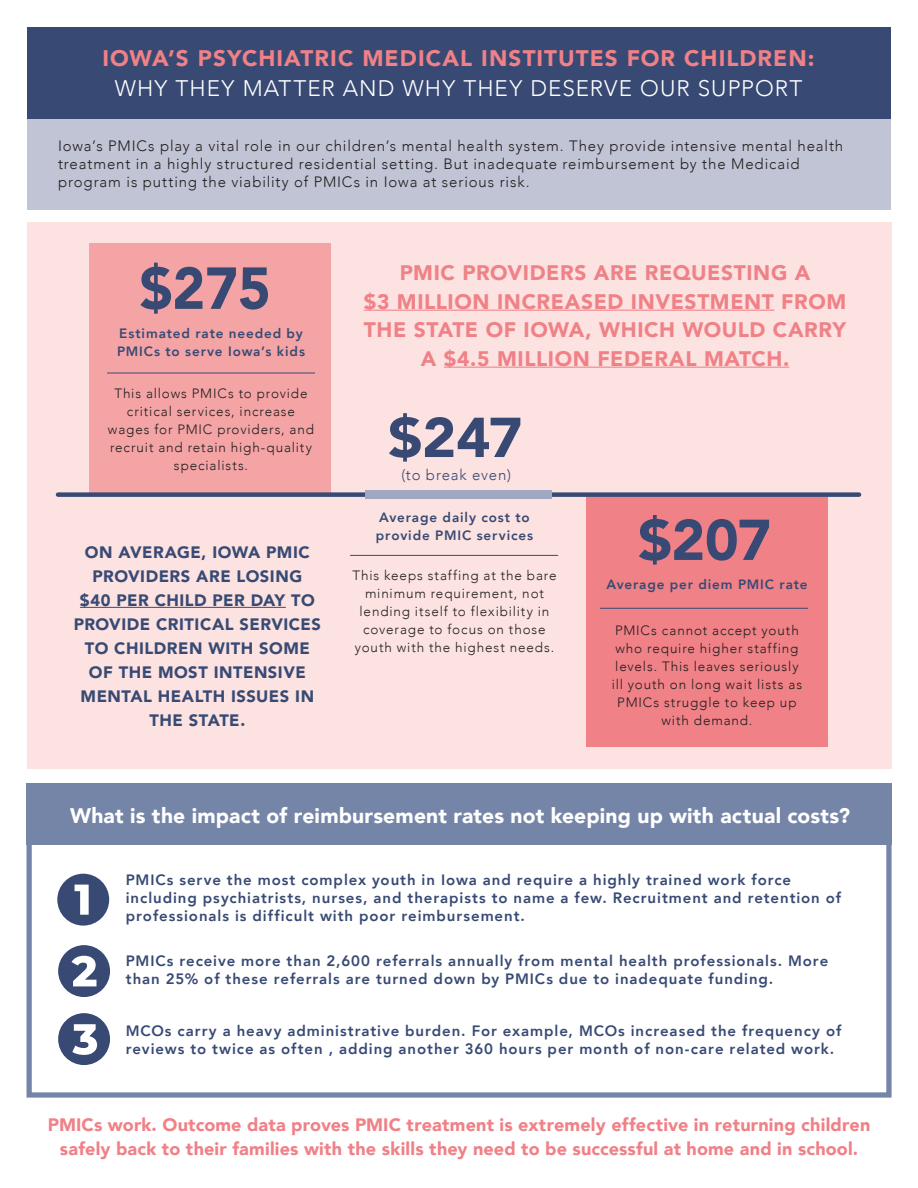
<style>
.page{position:relative;width:918px;height:1188px;background:#fff}
.page>*{position:absolute;margin:0;border:0;box-sizing:border-box;transform-origin:0 0}
.t1{font:900 22.5px "Avenir";letter-spacing:.05em;color:#ef8187}
.t2{font:300 22.5px "Avenir";letter-spacing:.045em;color:#fff}
.t3{font:900 21px/28.5px "Avenir";letter-spacing:.025em;color:#ef8187;text-align:center}
.t4{font:900 21px "Avenir";letter-spacing:.01em;color:#fff}
.t5{font:900 18px/24px "Avenir";letter-spacing:.01em;color:#ef8187;text-align:center}
.t6{font:900 16.5px/24px "Avenir";letter-spacing:.03em;color:#384a74;text-align:center}
.t7{font:800 15px/18px "Avenir";letter-spacing:.06em;color:#384a74}
.t8{font:300 15px/18px "Avenir";letter-spacing:.06em;color:#231f20}
.t9{font:300 15px "Avenir";letter-spacing:.05em;color:#384a74}
.t10{font:300 13.5px/18px "Avenir";letter-spacing:.065em;color:#231f20;text-align:center}
.t11{font:800 13.5px/18px "Avenir";letter-spacing:.065em;color:#384a74}
</style>
<div class="page">
<div style="left:27px;top:222px;width:865px;height:547px;background:#fce2e0"></div>
<div style="left:27px;top:82px;width:864px;height:128px;background:#c0c4d5"></div>
<div style="left:27px;top:27px;width:864px;height:92px;background:#384a74"></div>
<div style="left:27px;top:783px;width:865px;height:62px;background:#7585a8"></div>
<div style="left:27px;top:797px;width:865px;height:301px;border:5px solid #7585a8"></div>
<div style="left:57px;top:874px;width:52px;height:52px;background:#384a74;border-radius:50%"></div>
<svg style="left:75px;top:885px;width:14px;height:30px"></svg>
<div style="left:58px;top:945px;width:52px;height:52px;background:#384a74;border-radius:50%"></div>
<svg style="left:72px;top:956px;width:24px;height:30px"></svg>
<div style="left:58px;top:1013px;width:52px;height:52px;background:#384a74;border-radius:50%"></div>
<svg style="left:72px;top:1024px;width:25px;height:31px"></svg>
<hr style="left:80px;top:607px;width:206px;height:1px;background:#384a74">
<div style="left:89px;top:243px;width:242px;height:250px;background:#f4a4a5"></div>
<div style="left:586px;top:496px;width:242px;height:250px;background:#ef8187"></div>
<div style="left:58px;top:492px;width:801px;height:5px;background:#384a74"></div>
<svg style="left:140px;top:263px;width:128px;height:51px"></svg>
<svg style="left:639px;top:515px;width:130px;height:50px"></svg>
<svg style="left:389px;top:413px;width:131px;height:49px"></svg>
<hr style="left:364px;top:310px;width:410px;height:1px;background:#ef8187">
<hr style="left:444px;top:367px;width:345px;height:1px;background:#ef8187">
<hr style="left:107px;top:373px;width:208px;height:1px;background:#384a74">
<hr style="left:600px;top:608px;width:208px;height:1px;background:#384a74">
<hr style="left:350px;top:555px;width:208px;height:1px;background:#384a74">
<div style="left:365px;top:490px;width:186px;height:8px;background:#9fa7c1"></div>
<p class="t1" style="left:102px;top:39px;width:714px">IOWA’S PSYCHIATRIC MEDICAL INSTITUTES FOR CHILDREN:</p>
<p class="t2" style="left:115px;top:75px;width:689px">WHY THEY MATTER AND WHY THEY DESERVE OUR SUPPORT</p>
<p class="t8" style="left:58px;top:137px;width:787px">Iowa’s PMICs play a vital role in our children’s mental health system. They provide intensive mental health treatment in a highly structured residential setting. But inadequate reimbursement by the Medicaid program is putting the viability of PMICs in Iowa at serious risk.</p>
<p class="t11" style="left:117px;top:324px;width:190px">Estimated rate needed by<br>PMICs to serve Iowa’s kids</p>
<p class="t10" style="left:108px;top:384px;width:208px">This allows PMICs to provide critical services, increase wages for PMIC providers, and recruit and retain high-quality specialists.</p>
<p class="t6" style="left:74px;top:540px;width:249px">ON AVERAGE, IOWA PMIC<br>PROVIDERS ARE LOSING<br>$40 PER CHILD PER DAY TO<br>PROVIDE CRITICAL SERVICES<br>TO CHILDREN WITH SOME<br>OF THE MOST INTENSIVE<br>MENTAL HEALTH ISSUES IN<br>THE STATE.</p>
<p class="t3" style="left:400px;top:258px;width:412px">PMIC PROVIDERS ARE REQUESTING A</p>
<p class="t3" style="left:364px;top:286px;width:484px">$3 MILLION INCREASED INVESTMENT FROM<br>THE STATE OF IOWA, WHICH WOULD CARRY<br>A $4.5 MILLION FEDERAL MATCH.</p>
<p class="t9" style="left:401px;top:466px;width:111px">(to break even)</p>
<p class="t11" style="left:376px;top:508px;width:159px">Average daily cost to provide PMIC services</p>
<p class="t10" style="left:352px;top:566px;width:206px">This keeps staffing at the bare minimum requirement, not lending itself to flexibility in coverage to focus on those youth with the highest needs.</p>
<p class="t11" style="left:606px;top:575px;width:203px">Average per diem PMIC rate</p>
<p class="t10" style="left:612px;top:622px;width:192px">PMICs cannot accept youth who require higher staffing levels. This leaves seriously ill youth on long wait lists as<br>PMICs struggle to keep up with demand.</p>
<p class="t4" style="left:70px;top:797px;width:782px">What is the impact of reimbursement rates not keeping up with actual costs?</p>
<p class="t7" style="left:126px;top:871px;width:717px">PMICs serve the most complex youth in Iowa and require a highly trained work force including psychiatrists, nurses, and therapists to name a few. Recruitment and retention of professionals is difficult with poor reimbursement.</p>
<p class="t7" style="left:126px;top:952px;width:704px">PMICs receive more than 2,600 referrals annually from mental health professionals. More than 25% of these referrals are turned down by PMICs due to inadequate funding.</p>
<p class="t7" style="left:126px;top:1021px;width:717px">MCOs carry a heavy administrative burden. For example, MCOs increased the frequency of reviews to twice as often , adding another 360 hours per month of non-care related work.</p>
<p class="t5" style="left:48px;top:1112px;width:824px">PMICs work. Outcome data proves PMIC treatment is extremely effective in returning children safely back to their families with the skills they need to be successful at home and in school.</p>
</div>
